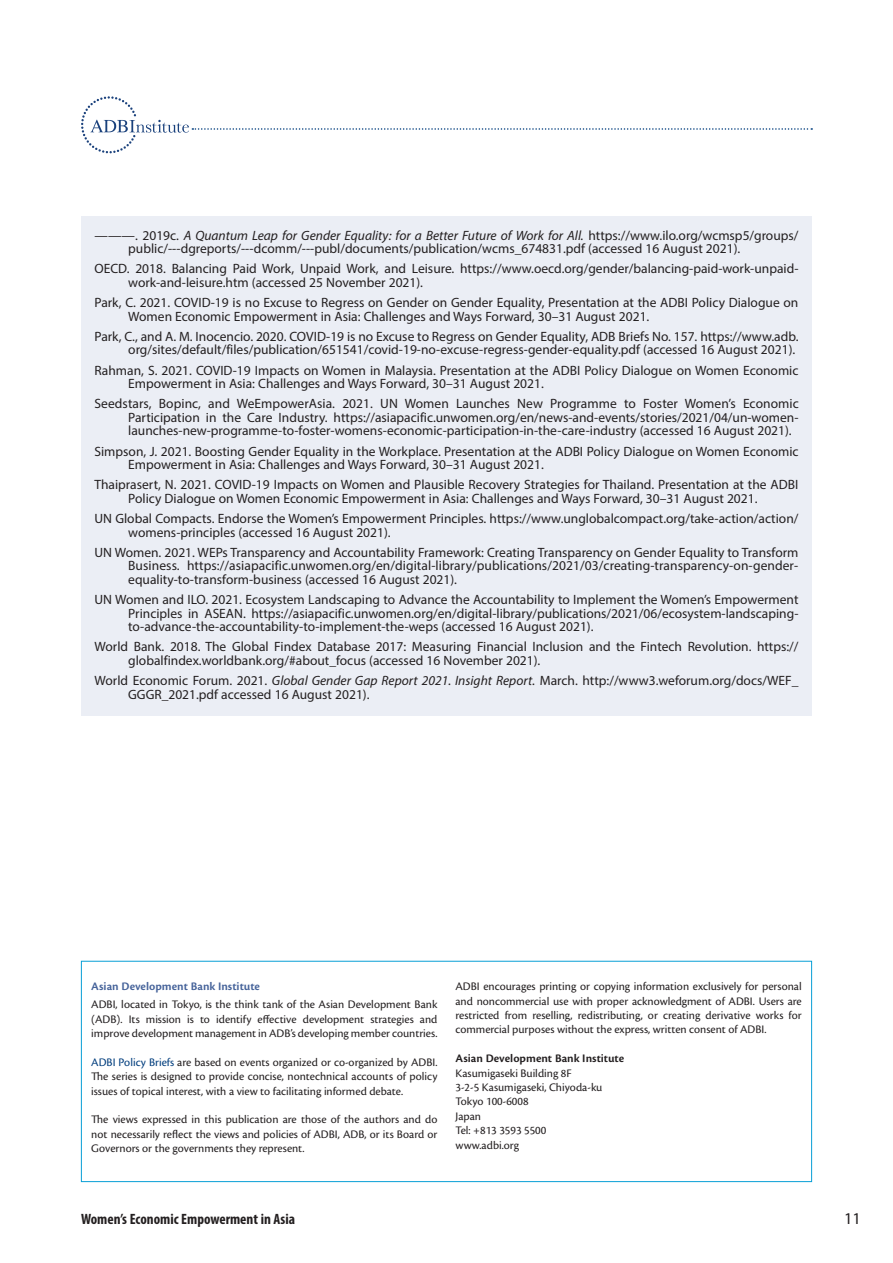
<style>
.page{position:relative;width:893px;height:1263px;background:#fff}
.page>*{position:absolute;margin:0;border:0;box-sizing:border-box;transform-origin:0 0}
.t1{font:16.5px "Myriad Pro";color:#231f20}
.t2{font:700 condensed 15px "Myriad Pro";color:#231f20}
.ADBI_brief_Reference{font:13.5px/13.5px "Myriad Pro";color:#231f20}
.t3{font:12px/14.4px "Cronos Pro";color:#231f20;text-align:justify}
.t4{font:12px "Cronos Pro Semibold Capt";color:#46639a}
.t5{font:12px "Cronos Pro Semibold Capt";color:#231f20}
.s1{font-style:italic}
.s2{color:#013d7d}
</style>
<div class="page">
<svg style="left:81px;top:96px;width:731px;height:57px"></svg>
<div style="left:81px;top:216px;width:731px;height:500px;background:#ebeef5"></div>
<div style="left:81px;top:961px;width:731px;height:221px;border:1px solid #089fd6"></div>
<p class="ADBI_brief_Reference" style="left:128px;top:228px;width:672px;text-indent:-34px">———. 2019c. <span class="s1">A Quantum Leap for Gender Equality: for a Better Future of Work for All.</span> https://www.ilo.org/wcmsp5/groups/ public/---dgreports/---dcomm/---publ/documents/publication/wcms_674831.pdf (accessed 16 August 2021).</p>
<p class="ADBI_brief_Reference" style="left:128px;top:262px;width:672px;text-indent:-34px">OECD. 2018. Balancing Paid Work, Unpaid Work, and Leisure. https://www.oecd.org/gender/balancing-paid-work-unpaid&shy;work-and-leisure.htm (accessed 25 November 2021).</p>
<p class="ADBI_brief_Reference" style="left:128px;top:296px;width:672px;text-indent:-34px">Park, C. 2021. COVID-19 is no Excuse to Regress on Gender on Gender Equality, Presentation at the ADBI Policy Dialogue on<br>Women Economic Empowerment in Asia: Challenges and Ways Forward, 30–31 August 2021.</p>
<p class="ADBI_brief_Reference" style="left:94px;top:329px;width:705px;text-align:right">Park, C., and A. M. Inocencio. 2020. COVID-19 is no Excuse to Regress on Gender Equality, ADB Briefs No. 157. https://www.adb. org/sites/default/files/publication/651541/covid-19-no-excuse-regress-gender-equality.pdf (accessed 16 August 2021).</p>
<p class="ADBI_brief_Reference" style="left:128px;top:363px;width:672px;text-indent:-34px">Rahman, S. 2021. COVID-19 Impacts on Women in Malaysia. Presentation at the ADBI Policy Dialogue on Women Economic<br>Empowerment in Asia: Challenges and Ways Forward, 30–31 August 2021.</p>
<p class="ADBI_brief_Reference" style="left:128px;top:397px;width:672px;text-align:justify;text-indent:-34px">Seedstars, Bopinc, and WeEmpowerAsia. 2021. UN Women Launches New Programme to Foster Women’s Economic Participation in the Care Industry. https://asiapacific.unwomen.org/en/news-and-events/stories/2021/04/un-women&shy;launches-new-programme-to-foster-womens-economic-participation-in-the-care-industry (accessed 16 August 2021).</p>
<p class="ADBI_brief_Reference" style="left:128px;top:444px;width:672px;text-indent:-34px">Simpson, J. 2021. Boosting Gender Equality in the Workplace. Presentation at the ADBI Policy Dialogue on Women Economic<br>Empowerment in Asia: Challenges and Ways Forward, 30–31 August 2021.</p>
<p class="ADBI_brief_Reference" style="left:94px;top:478px;width:705px;text-align:center">Thaiprasert, N. 2021. COVID-19 Impacts on Women and Plausible Recovery Strategies for Thailand. Presentation at the ADBI<br>Policy Dialogue on Women Economic Empowerment in Asia: Challenges and Ways Forward, 30–31 August 2021.</p>
<p class="ADBI_brief_Reference" style="left:128px;top:512px;width:672px;text-indent:-34px">UN Global Compacts. Endorse the Women’s Empowerment Principles. https://www.unglobalcompact.org/take-action/action/ womens-principles (accessed 16 August 2021).</p>
<p class="ADBI_brief_Reference" style="left:128px;top:545px;width:672px;text-align:justify;text-indent:-34px">UN Women. 2021. WEPs Transparency and Accountability Framework: Creating Transparency on Gender Equality to Transform Business. https://asiapacific.unwomen.org/en/digital-library/publications/2021/03/creating-transparency-on-gender&shy;equality-to-transform-business (accessed 16 August 2021).</p>
<p class="ADBI_brief_Reference" style="left:128px;top:593px;width:672px;text-align:justify;text-indent:-34px">UN Women and ILO. 2021. Ecosystem Landscaping to Advance the Accountability to Implement the Women’s Empowerment Principles in ASEAN. https://asiapacific.unwomen.org/en/digital-library/publications/2021/06/ecosystem-landscaping&shy;to-advance-the-accountability-to-implement-the-weps (accessed 16 August 2021).</p>
<p class="ADBI_brief_Reference" style="left:128px;top:640px;width:672px;text-indent:-34px">World Bank. 2018. The Global Findex Database 2017: Measuring Financial Inclusion and the Fintech Revolution. https:// globalfindex.worldbank.org/#about_focus (accessed 16 November 2021).</p>
<p class="ADBI_brief_Reference" style="left:128px;top:674px;width:672px;text-indent:-34px">World Economic Forum. 2021. <span class="s1">Global Gender Gap Report 2021. Insight Report.</span> March. http://www3.weforum.org/docs/WEF_<br>GGGR_2021.pdf accessed 16 August 2021).</p>
<p class="t4" style="left:91px;top:979px;width:170px">Asian Development Bank Institute</p>
<p class="t3" style="left:91px;top:997px;width:348px">ADBI, located in Tokyo, is the think tank of the Asian Development Bank (ADB). Its mission is to identify effective development strategies and improve development management in ADB’s developing member countries.</p>
<p class="t3" style="left:91px;top:1055px;width:348px"><span class="s2">ADBI Policy Briefs</span> are based on events organized or co-organized by ADBI.<br>The series is designed to provide concise, nontechnical accounts of policy issues of topical interest, with a view to facilitating informed debate.</p>
<p class="t3" style="left:91px;top:1112px;width:348px">The views expressed in this publication are those of the authors and do not necessarily reflect the views and policies of ADBI, ADB, or its Board or Governors or the governments they represent.</p>
<p class="t3" style="left:455px;top:979px;width:348px">ADBI encourages printing or copying information exclusively for personal and noncommercial use with proper acknowledgment of ADBI. Users are restricted from reselling, redistributing, or creating derivative works for commercial purposes without the express, written consent of ADBI.</p>
<p class="t5" style="left:455px;top:1051px;width:170px">Asian Development Bank Institute</p>
<p class="t3" style="left:455px;top:1066px;width:118px">Kasumigaseki Building 8F</p>
<p class="t3" style="left:455px;top:1080px;width:148px">3-2-5 Kasumigaseki, Chiyoda-ku</p>
<p class="t3" style="left:455px;top:1094px;width:75px">Tokyo 100-6008</p>
<p class="t3" style="left:455px;top:1109px;width:27px">Japan</p>
<p class="t3" style="left:455px;top:1123px;width:92px">Tel: +813 3593 5500</p>
<p class="t3" style="left:455px;top:1138px;width:65px">www.adbi.org</p>
<p class="t2" style="left:81px;top:1210px;width:216px">Women’s Economic Empowerment in Asia</p>
<p class="t1" style="left:844px;top:1208px;width:18px">11</p>
</div>
